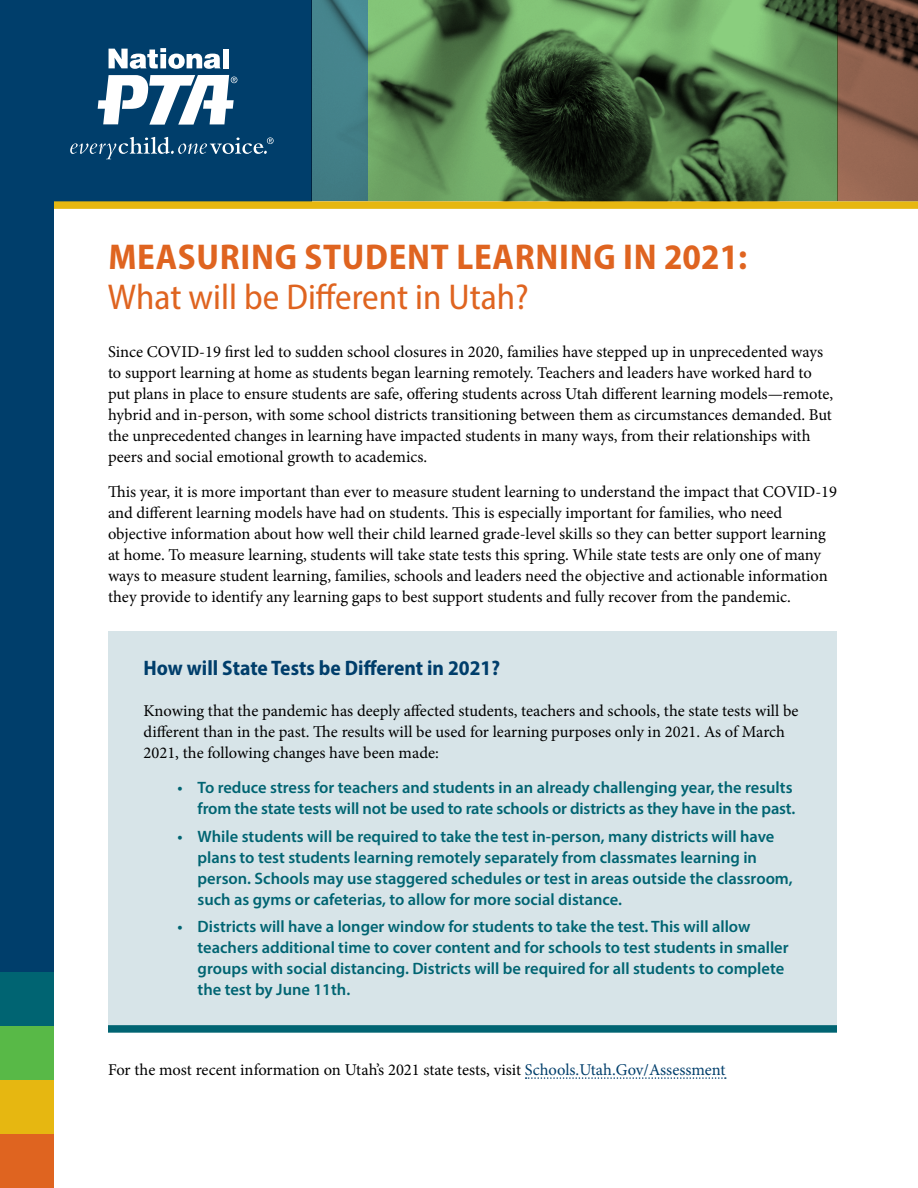
<style>
.page{position:relative;width:918px;height:1188px;background:#fff}
.page>*{position:absolute;margin:0;border:0;box-sizing:border-box;transform-origin:0 0}
.t1{font:700 semi-condensed 36px "Myriad Pro";letter-spacing:.02em;color:#df6420}
.t2{font:semi-condensed 36px "Myriad Pro";color:#df6420}
.t3{font:700 semi-condensed 21px "Myriad Pro";color:#003e6b}
.t4{font:16.5px/21px "Minion Pro";color:#000}
.t5{font:600 16.5px/21px "Myriad Pro";color:#006472}
.s1{color:#003e6b}
</style>
<div class="page">
<div style="left:0;top:0;width:54px;height:1188px;background:#003e6b"></div>
<div style="left:0;top:972px;width:54px;height:54px;background:#006472"></div>
<div style="left:0;top:1134px;width:54px;height:54px;background:#df6420"></div>
<div style="left:0;top:1026px;width:54px;height:54px;background:#58b947"></div>
<div style="left:0;top:1080px;width:54px;height:54px;background:#e6b711"></div>
<div style="left:45px;top:0;width:266px;height:207px;background:#003e6b"></div>
<svg style="left:70px;top:137px;width:204px;height:22px"></svg>
<svg style="left:98px;top:75px;width:139px;height:50px"></svg>
<svg style="left:109px;top:48px;width:112px;height:21px"></svg>
<div style="left:223px;top:49px;width:5px;height:19px;background:#fff"></div>
<svg style="left:311px;top:0;width:57px;height:201px;background:#417d86"></svg>
<svg style="left:368px;top:0;width:469px;height:201px;background:#507748"></svg>
<svg style="left:837px;top:0;width:81px;height:201px;background:#7a5342"></svg>
<div style="left:54px;top:201px;width:864px;height:8px;background:#e6b711"></div>
<div style="left:108px;top:631px;width:729px;height:398px;background:#d7e4e8"></div>
<div style="left:108px;top:1025px;width:729px;height:8px;background:#006472"></div>
<svg style="left:526px;top:1077px;width:200px;height:2px"></svg>
<h1 class="t1" style="left:108px;top:233px;width:641px">MEASURING STUDENT LEARNING IN 2021:</h1>
<h1 class="t2" style="left:108px;top:275px;width:422px">What will be Different in Utah?</h1>
<p class="t4" style="left:108px;top:341px;width:727px">Since COVID-19 first led to sudden school closures in 2020, families have stepped up in unprecedented ways to support learning at home as students began learning remotely. Teachers and leaders have worked hard to put plans in place to ensure students are safe, offering students across Utah different learning models—remote, hybrid and in-person, with some school districts transitioning between them as circumstances demanded. But the unprecedented changes in learning have impacted students in many ways, from their relationships with peers and social emotional growth to academics.</p>
<p class="t4" style="left:108px;top:481px;width:731px">This year, it is more important than ever to measure student learning to understand the impact that COVID-19 and different learning models have had on students. This is especially important for families, who need objective information about how well their child learned grade-level skills so they can better support learning at home. To measure learning, students will take state tests this spring. While state tests are only one of many ways to measure student learning, families, schools and leaders need the objective and actionable information they provide to identify any learning gaps to best support students and fully recover from the pandemic.</p>
<p class="t3" style="left:144px;top:654px;width:358px">How will State Tests be Different in 2021?</p>
<p class="t4" style="left:144px;top:701px;width:656px">Knowing that the pandemic has deeply affected students, teachers and schools, the state tests will be different than in the past. The results will be used for learning purposes only in 2021. As of March<br>2021, the following changes have been made:</p>
<p class="t5" style="left:177px;top:776px;width:620px;text-align:right">• To reduce stress for teachers and students in an already challenging year, the results from the state tests will not be used to rate schools or districts as they have in the past.</p>
<p class="t5" style="left:198px;top:825px;width:597px;text-indent:-20px">• While students will be required to take the test in-person, many districts will have plans to test students learning remotely separately from classmates learning in person. Schools may use staggered schedules or test in areas outside the classroom, such as gyms or cafeterias, to allow for more social distance.</p>
<p class="t5" style="left:198px;top:916px;width:593px;text-indent:-20px">• Districts will have a longer window for students to take the test. This will allow teachers additional time to cover content and for schools to test students in smaller groups with social distancing. Districts will be required for all students to complete the test by June 11th.</p>
<p class="t4" style="left:108px;top:1059px;width:619px">For the most recent information on Utah’s 2021 state tests, visit <span class="s1">Schools.Utah.Gov/Assessment</span></p>
</div>
